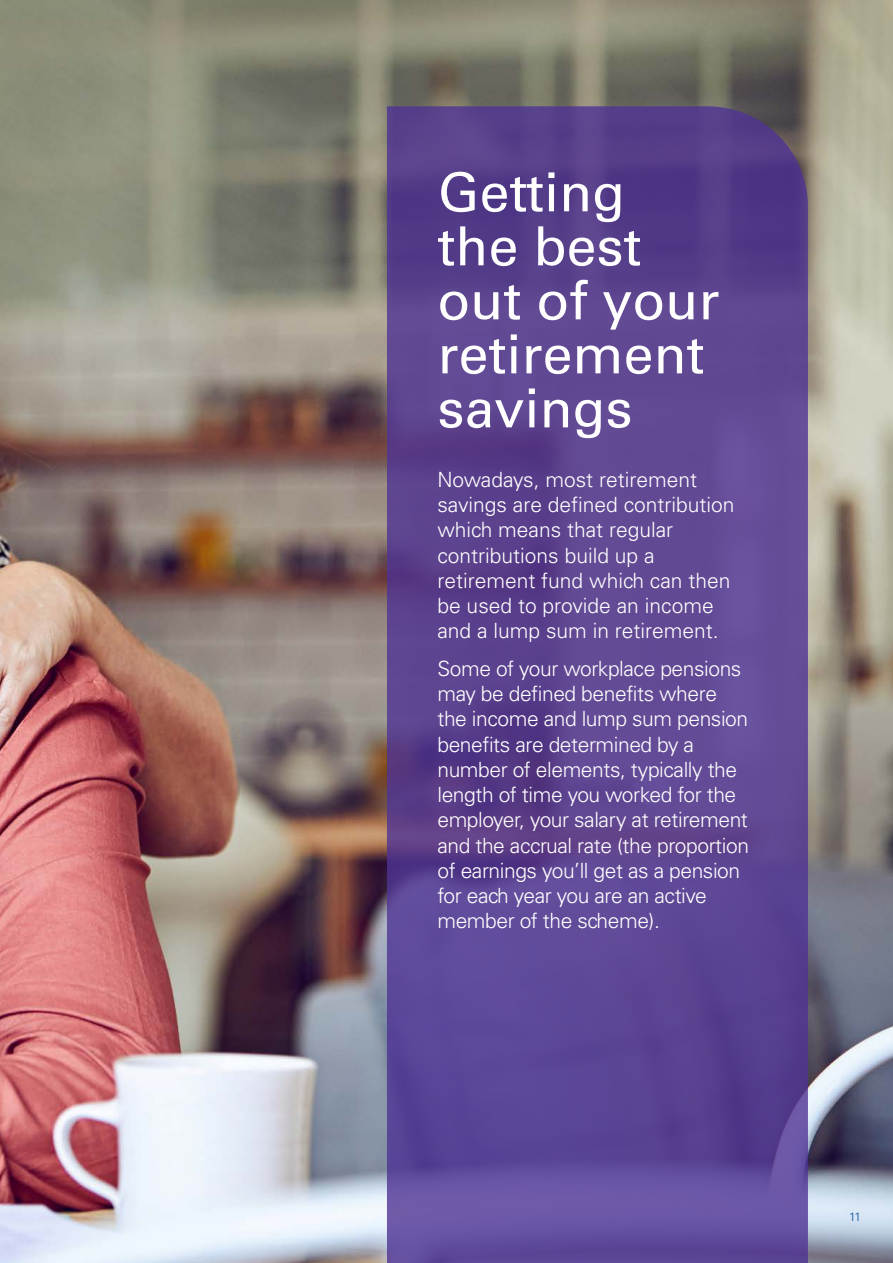
<style>
.page{position:relative;width:893px;height:1263px;background:#fff}
.page>*{position:absolute;margin:0;border:0;box-sizing:border-box;transform-origin:0 0}
.t1{font:54px/54px "Univers LT Std";color:#fff}
.t2{font:300 21px/25.2px "Univers LT Std";letter-spacing:-.02em;color:#fff}
.t3{font:300 21px/25.2px "Univers LT Std";color:#fff}
.t4{font:300 12px "Univers LT Std";color:#004a8d}
</style>
<div class="page">
<img style="left:0;top:0;width:893px;height:1263px">
<svg style="left:387px;top:106px;width:421px;height:1157px;background:#5c4591"></svg>
<p class="t1" style="left:437px;top:165px;width:283px">Getting the best out of your retirement savings</p>
<p class="t3" style="left:437px;top:467px;width:299px">Nowadays, most retirement savings are defined contribution which means that regular contributions build up a retirement fund which can then be used to provide an income and a lump sum in retirement.</p>
<p class="t2" style="left:437px;top:656px;width:313px">Some of your workplace pensions may be defined benefits where the income and lump sum pension benefits are determined by a number of elements, typically the length of time you worked for the employer, your salary at retirement and the accrual rate (the proportion of earnings you’ll get as a pension for each year you are an active member of the scheme).</p>
<p class="t4" style="left:849px;top:1209px;width:13px">11</p>
</div>
